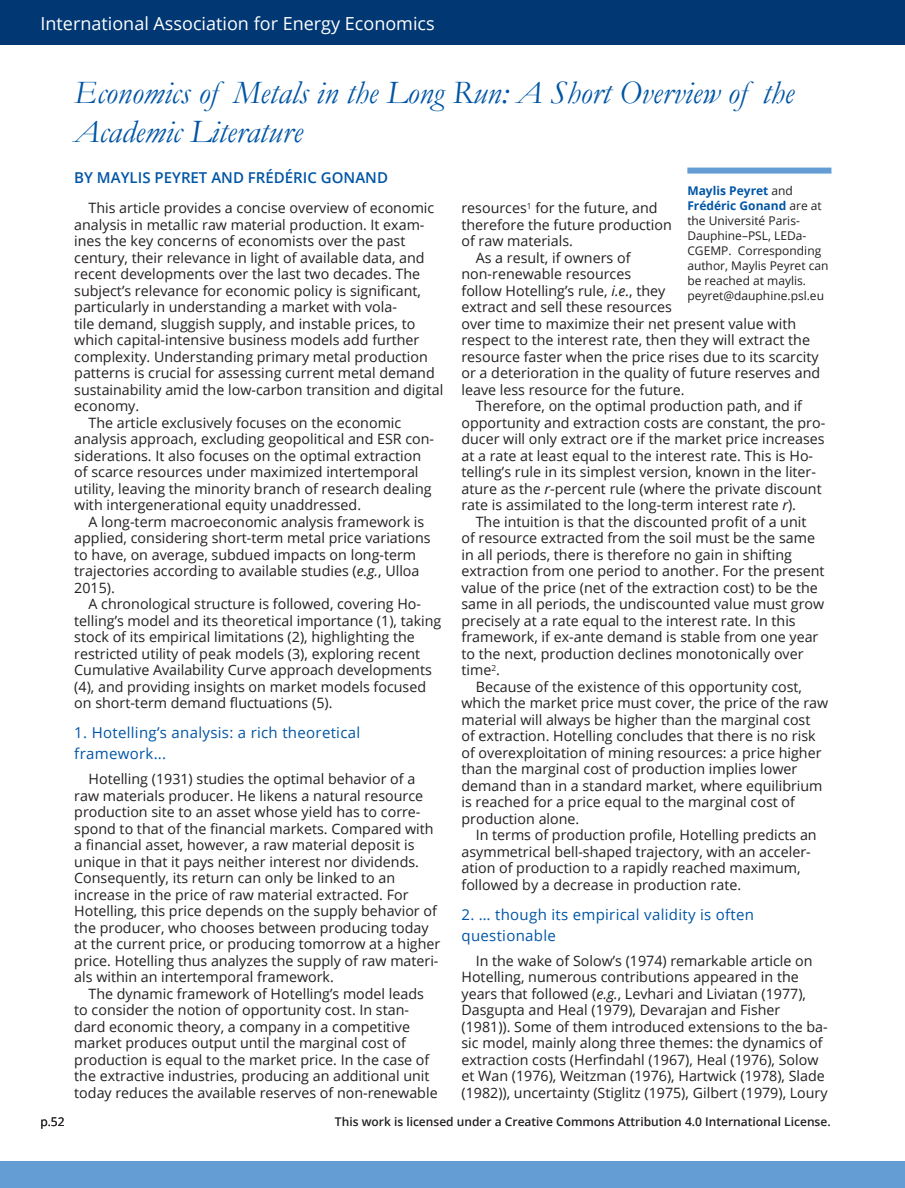
<style>
.page{position:relative;width:905px;height:1188px;background:#fff}
.page>*{position:absolute;margin:0;border:0;box-sizing:border-box;transform-origin:0 0}
.Header_1_-_Dark_Blue_NEW{font:italic 33px/39.6px "Garamond";color:#0155a5}
.t1{font:18px "Open Sans";color:#fff}
.Heading_NEW{font:15px/21px "Open Sans";letter-spacing:.02em;color:#0155a5}
.Author_NEW{font:600 15px "Open Sans";color:#0155a5}
.Body_Text_NEW{font:14.25px/16.5px "Open Sans";color:#231f20}
.Author_Note_NEW{font:12px/15px "Open Sans";color:#231f20}
.t2{font:600 12px "Open Sans";color:#231f20}
.s1{font-style:italic}
.s2{font-weight:700;color:#0155a5}
</style>
<div class="page">
<div style="left:0;top:0;width:904px;height:45px;background:#013874"></div>
<div style="left:0;top:1161px;width:904px;height:27px;background:#639dd4"></div>
<div style="left:687px;top:168px;width:144px;height:6px;background:#639dd4"></div>
<p class="t1" style="left:40px;top:11px;width:396px">International Association for Energy Economics</p>
<p class="Header_1_-_Dark_Blue_NEW" style="left:74px;top:72px;width:721px">Economics of Metals in the Long Run: A Short Overview of the<br>Academic Literature</p>
<p class="Author_NEW" style="left:74px;top:168px;width:315px">BY MAYLIS PEYRET AND FRÉDÉRIC GONAND</p>
<p class="Body_Text_NEW" style="left:74px;top:200px;width:370px;text-indent:14px">This article provides a concise overview of economic analysis in metallic raw material production. It exam&shy;ines the key concerns of economists over the past century, their relevance in light of available data, and recent developments over the last two decades. The subject’s relevance for economic policy is significant, particularly in understanding a market with vola-<br>tile demand, sluggish supply, and instable prices, to which capital-intensive business models add further complexity. Understanding primary metal production patterns is crucial for assessing current metal demand sustainability amid the low-carbon transition and digital economy.</p>
<p class="Body_Text_NEW" style="left:74px;top:414px;width:361px;text-indent:14px">The article exclusively focuses on the economic analysis approach, excluding geopolitical and ESR con&shy;siderations. It also focuses on the optimal extraction of scarce resources under maximized intertemporal utility, leaving the minority branch of research dealing with intergenerational equity unaddressed.</p>
<p class="Body_Text_NEW" style="left:74px;top:513px;width:358px;text-indent:14px">A long-term macroeconomic analysis framework is applied, considering short-term metal price variations to have, on average, subdued impacts on long-term trajectories according to available studies (<span class="s1">e.g.</span>, Ulloa 2015).</p>
<p class="Body_Text_NEW" style="left:74px;top:596px;width:368px;text-indent:14px">A chronological structure is followed, covering Ho&shy;telling’s model and its theoretical importance (1), taking stock of its empirical limitations (2), highlighting the restricted utility of peak models (3), exploring recent Cumulative Availability Curve approach developments (4), and providing insights on market models focused on short-term demand fluctuations (5).</p>
<p class="Heading_NEW" style="left:74px;top:722px;width:287px">1. Hotelling’s analysis: a rich theoretical framework...</p>
<p class="Body_Text_NEW" style="left:74px;top:771px;width:367px;text-indent:14px">Hotelling (1931) studies the optimal behavior of a raw materials producer. He likens a natural resource production site to an asset whose yield has to corre&shy;spond to that of the financial markets. Compared with a financial asset, however, a raw material deposit is unique in that it pays neither interest nor dividends.<br>Consequently, its return can only be linked to an increase in the price of raw material extracted. For Hotelling, this price depends on the supply behavior of the producer, who chooses between producing today at the current price, or producing tomorrow at a higher price. Hotelling thus analyzes the supply of raw materi&shy;als within an intertemporal framework.</p>
<p class="Body_Text_NEW" style="left:74px;top:985px;width:365px;text-indent:14px">The dynamic framework of Hotelling’s model leads to consider the notion of opportunity cost. In stan&shy;dard economic theory, a company in a competitive market produces output until the marginal cost of production is equal to the market price. In the case of the extractive industries, producing an additional unit today reduces the available reserves of non-renewable</p>
<p class="Author_Note_NEW" style="left:687px;top:183px;width:143px"><span class="s2">Maylis Peyret</span> and<br><span class="s2">Frédéric Gonand</span> are at the Université Paris-<br>Dauphine–PSL, LEDa-<br>CGEMP. Corresponding author, Maylis Peyret can be reached at maylis. peyret@dauphine.psl.eu</p>
<p class="Body_Text_NEW" style="left:461px;top:200px;width:212px">resources<sup>1</sup> for the future, and therefore the future production of raw materials.</p>
<p class="Body_Text_NEW" style="left:461px;top:249px;width:360px;text-indent:14px">As a result, if owners of<br>non-renewable resources<br>follow Hotelling’s rule, <span class="s1">i.e.</span>, they<br>extract and sell these resources<br>over time to maximize their net present value with respect to the interest rate, then they will extract the resource faster when the price rises due to its scarcity or a deterioration in the quality of future reserves and leave less resource for the future.</p>
<p class="Body_Text_NEW" style="left:461px;top:398px;width:365px;text-indent:14px">Therefore, on the optimal production path, and if opportunity and extraction costs are constant, the pro&shy;ducer will only extract ore if the market price increases at a rate at least equal to the interest rate. This is Ho&shy;telling’s rule in its simplest version, known in the liter&shy;ature as the <span class="s1">r</span>-percent rule (where the private discount rate is assimilated to the long-term interest rate <span class="s1">r</span>).</p>
<p class="Body_Text_NEW" style="left:461px;top:513px;width:364px;text-indent:14px">The intuition is that the discounted profit of a unit<br>of resource extracted from the soil must be the same in all periods, there is therefore no gain in shifting extraction from one period to another. For the present value of the price (net of the extraction cost) to be the same in all periods, the undiscounted value must grow precisely at a rate equal to the interest rate. In this framework, if ex-ante demand is stable from one year to the next, production declines monotonically over time<sup>2</sup>.</p>
<p class="Body_Text_NEW" style="left:461px;top:678px;width:368px;text-indent:14px">Because of the existence of this opportunity cost, which the market price must cover, the price of the raw material will always be higher than the marginal cost<br>of extraction. Hotelling concludes that there is no risk of overexploitation of mining resources: a price higher than the marginal cost of production implies lower demand than in a standard market, where equilibrium is reached for a price equal to the marginal cost of production alone.</p>
<p class="Body_Text_NEW" style="left:461px;top:827px;width:357px;text-indent:14px">In terms of production profile, Hotelling predicts an asymmetrical bell-shaped trajectory, with an acceler&shy;ation of production to a rapidly reached maximum, followed by a decrease in production rate.</p>
<p class="Heading_NEW" style="left:461px;top:903px;width:294px">2. … though its empirical validity is often questionable</p>
<p class="Body_Text_NEW" style="left:461px;top:952px;width:368px;text-indent:14px">In the wake of Solow’s (1974) remarkable article on Hotelling, numerous contributions appeared in the years that followed (<span class="s1">e.g.</span>, Levhari and Liviatan (1977), Dasgupta and Heal (1979), Devarajan and Fisher (1981)). Some of them introduced extensions to the ba&shy;sic model, mainly along three themes: the dynamics of extraction costs (Herfindahl (1967), Heal (1976), Solow et Wan (1976), Weitzman (1976), Hartwick (1978), Slade (1982)), uncertainty (Stiglitz (1975), Gilbert (1979), Loury</p>
<p class="Author_Note_NEW" style="left:40px;top:1114px;width:26px">p.52</p>
<p class="t2" style="left:335px;top:1114px;width:497px">This work is licensed under a Creative Commons Attribution 4.0 International License.</p>
</div>
